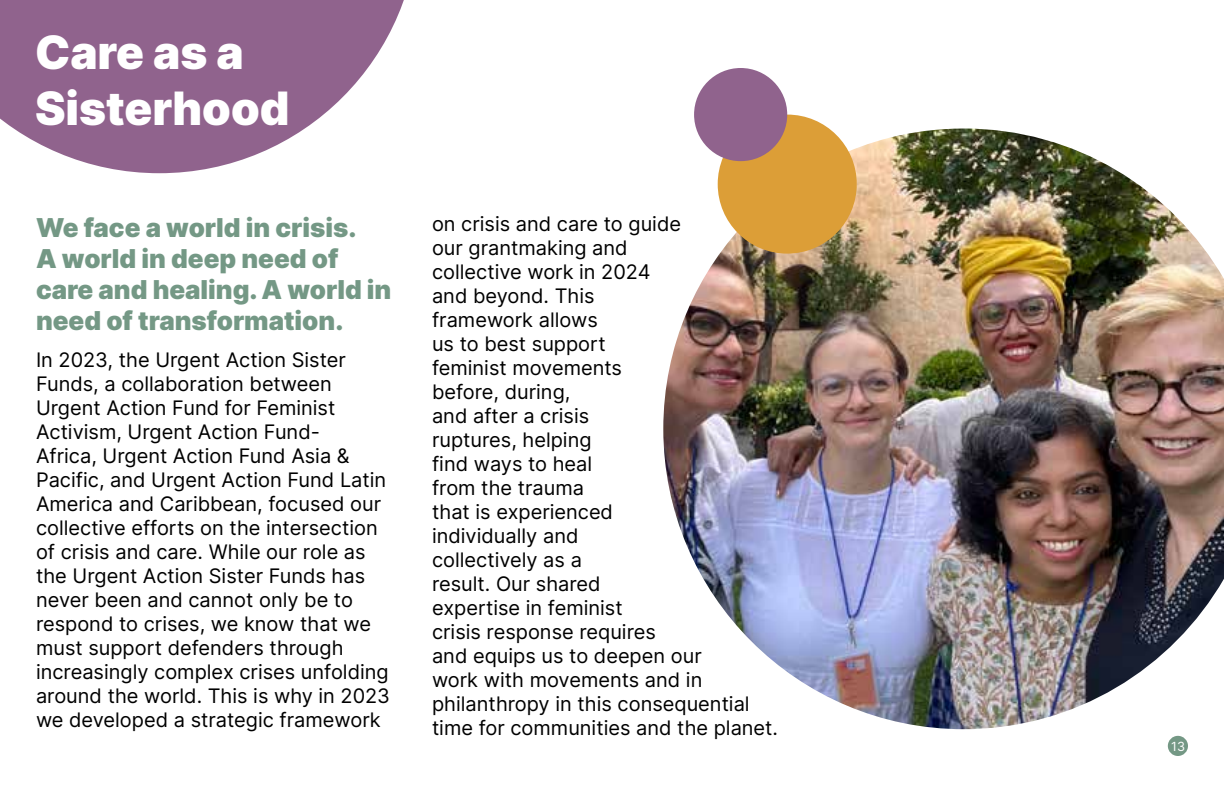
<style>
.page{position:relative;width:1224px;height:792px;background:#fff}
.page>*{position:absolute;margin:0;border:0;box-sizing:border-box;transform-origin:0 0}
.t1{font:900 46px/55.2px "Inter";color:#fff}
.t2{font:900 26px/31.2px "Inter";color:#749885}
.t3{font:20px/24px "Inter";color:#000}
.t4{font:12.6px "Inter";color:#fff}
</style>
<div class="page">
<div style="left:1168px;top:736px;width:20px;height:20px;background:#749885;border-radius:50%"></div>
<img style="left:663px;top:129px;width:561px;height:600px">
<svg style="left:0;top:0;width:404px;height:173px;fill:#90638d"></svg>
<div style="left:718px;top:115px;width:139px;height:139px;background:#dc9e37;border-radius:50%"></div>
<div style="left:694px;top:68px;width:93px;height:93px;background:#90638d;border-radius:50%"></div>
<h1 class="t1" style="left:35px;top:23px;width:256px">Care as a<br>Sisterhood</h1>
<h2 class="t2" style="left:36px;top:211px;width:357px">We face a world in crisis.<br>A world in deep need of care and healing. A world in need of transformation.</h2>
<p class="t3" style="left:36px;top:348px;width:356px">In 2023, the Urgent Action Sister Funds, a collaboration between Urgent Action Fund for Feminist Activism, Urgent Action Fund-<br>Africa, Urgent Action Fund Asia &amp; Pacific, and Urgent Action Fund Latin America and Caribbean, focused our collective efforts on the intersection of crisis and care. While our role as the Urgent Action Sister Funds has never been and cannot only be to respond to crises, we know that we must support defenders through increasingly complex crises unfolding around the world. This is why in 2023 we developed a strategic framework</p>
<p class="t3" style="left:432px;top:211px;width:348px">on crisis and care to guide<br>our grantmaking and<br>collective work in 2024<br>and beyond. This<br>framework allows<br>us to best support<br>feminist movements<br>before, during,<br>and after a crisis<br>ruptures, helping<br>find ways to heal<br>from the trauma<br>that is experienced<br>individually and<br>collectively as a<br>result. Our shared<br>expertise in feminist<br>crisis response requires<br>and equips us to deepen our<br>work with movements and in philanthropy in this consequential time for communities and the planet.</p>
<p class="t4" style="left:1171px;top:737px;width:15px">13</p>
</div>
